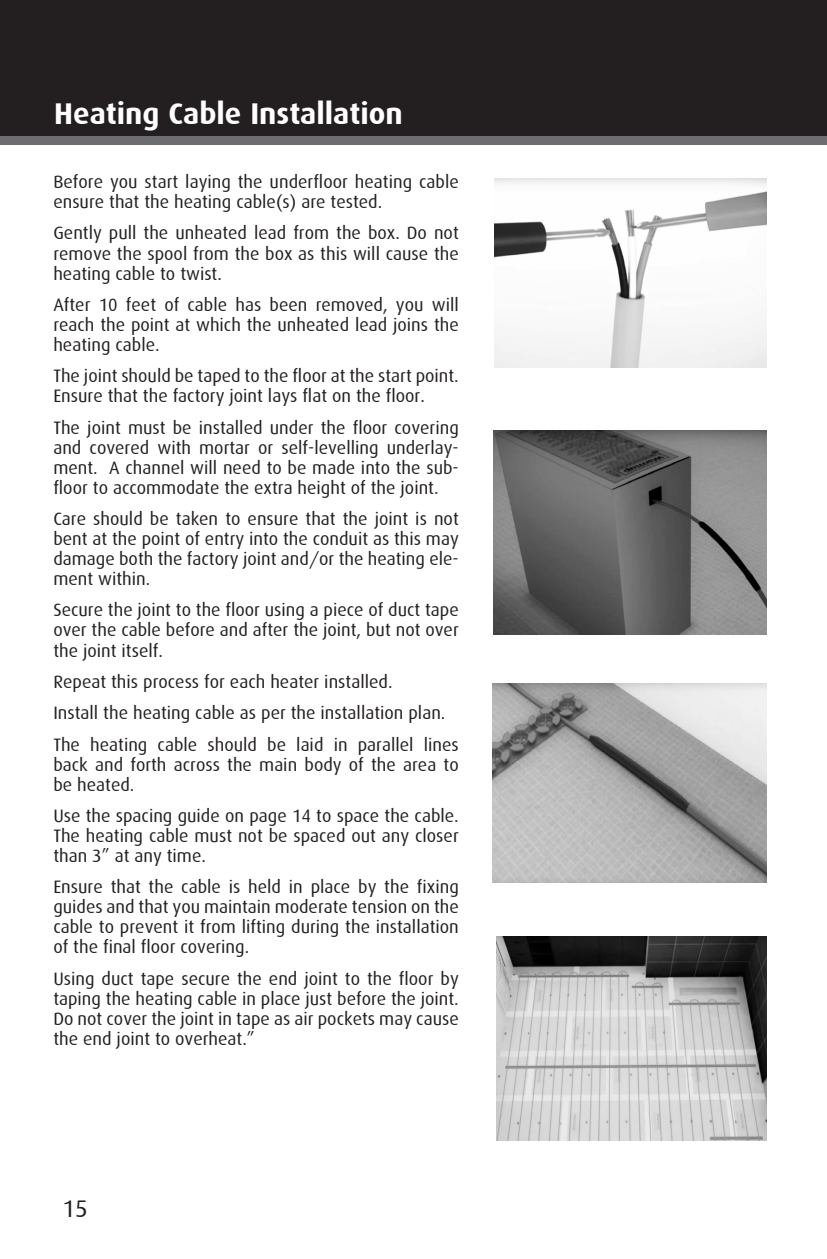
<style>
.page{position:relative;width:827px;height:1259px;background:#fff}
.page>*{position:absolute;margin:0;border:0;box-sizing:border-box;transform-origin:0 0}
.HEADING{font:700 30px "Dax";color:#fff}
.t1{font:24px "Dax";color:#231f20}
.t2{font:18px/20px "Dax";color:#231f20;text-align:justify}
</style>
<div class="page">
<div style="left:0;top:0;width:826px;height:144px;background:#6c6d70"></div>
<div style="left:0;top:0;width:826px;height:136px;background:#231f20"></div>
<img style="left:492px;top:683px;width:274px;height:198px">
<img style="left:493px;top:430px;width:273px;height:204px">
<img style="left:496px;top:936px;width:270px;height:203px">
<img style="left:494px;top:178px;width:272px;height:189px">
<p class="HEADING" style="left:54px;top:97px;width:350px">Heating Cable Installation</p>
<p class="t2" style="left:53px;top:172px;width:406px">Before you start laying the underfloor heating cable ensure that the heating cable(s) are tested.</p>
<p class="t2" style="left:53px;top:223px;width:406px">Gently pull the unheated lead from the box. Do not remove the spool from the box as this will cause the heating cable to twist.</p>
<p class="t2" style="left:53px;top:295px;width:406px">After 10 feet of cable has been removed, you will reach the point at which the unheated lead joins the heating cable.</p>
<p class="t2" style="left:53px;top:366px;width:406px">The joint should be taped to the floor at the start point.<br>Ensure that the factory joint lays flat on the floor.</p>
<p class="t2" style="left:53px;top:417px;width:406px">The joint must be installed under the floor covering and covered with mortar or self-levelling underlay&shy;ment. A channel will need to be made into the sub&shy;floor to accommodate the extra height of the joint.</p>
<p class="t2" style="left:53px;top:509px;width:406px">Care should be taken to ensure that the joint is not bent at the point of entry into the conduit as this may damage both the factory joint and/or the heating ele&shy;ment within.</p>
<p class="t2" style="left:53px;top:600px;width:406px">Secure the joint to the floor using a piece of duct tape over the cable before and after the joint, but not over the joint itself.</p>
<p class="t2" style="left:53px;top:671px;width:340px">Repeat this process for each heater installed.</p>
<p class="t2" style="left:53px;top:703px;width:393px">Install the heating cable as per the installation plan.</p>
<p class="t2" style="left:53px;top:734px;width:406px">The heating cable should be laid in parallel lines back and forth across the main body of the area to be heated.</p>
<p class="t2" style="left:53px;top:805px;width:406px">Use the spacing guide on page 14 to space the cable.<br>The heating cable must not be spaced out any closer than 3” at any time.</p>
<p class="t2" style="left:53px;top:877px;width:406px">Ensure that the cable is held in place by the fixing guides and that you maintain moderate tension on the cable to prevent it from lifting during the installation of the final floor covering.</p>
<p class="t2" style="left:53px;top:968px;width:406px">Using duct tape secure the end joint to the floor by taping the heating cable in place just before the joint.<br>Do not cover the joint in tape as air pockets may cause the end joint to overheat.”</p>
<h2 class="t1" style="left:62px;top:1194px;width:27px">15</h2>
</div>
